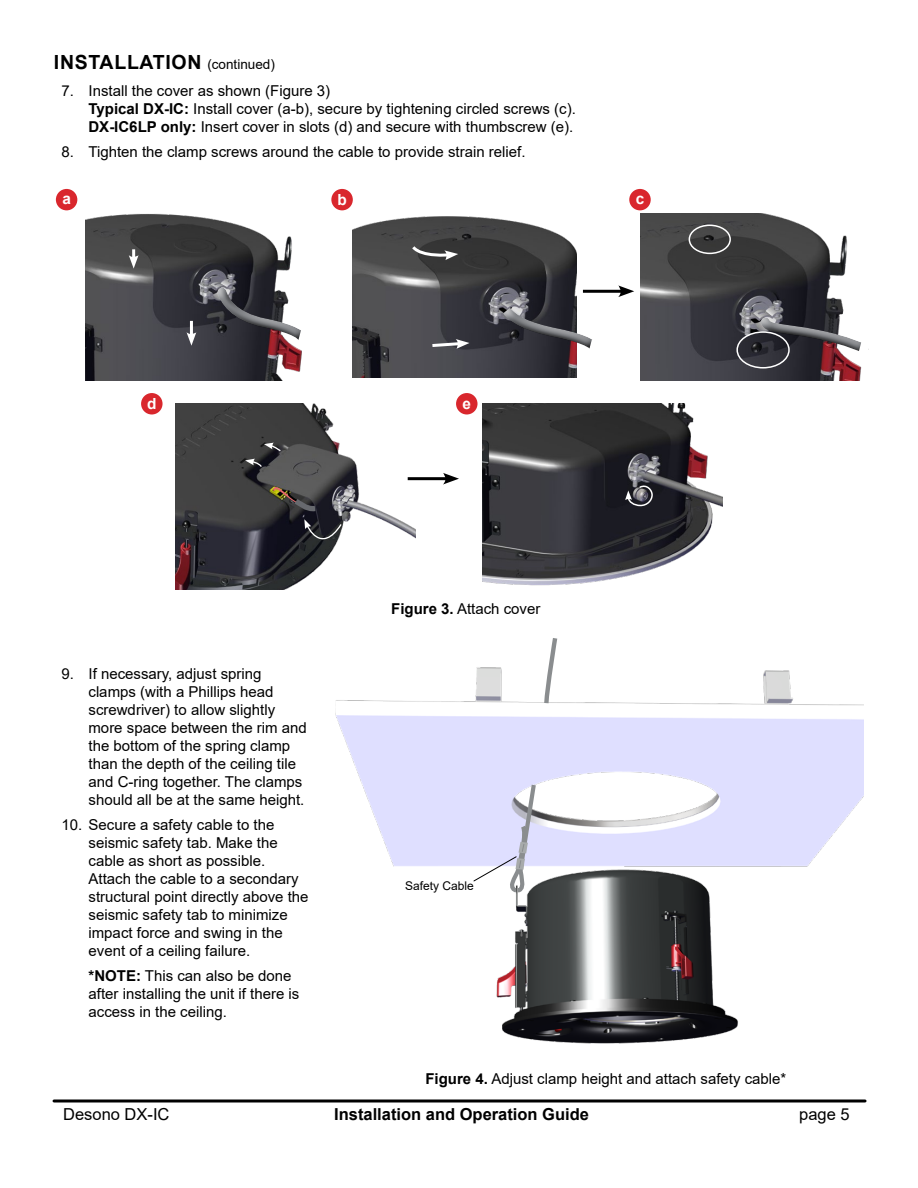
<style>
.page{position:relative;width:918px;height:1188px;background:#fff}
.page>*{position:absolute;margin:0;border:0;box-sizing:border-box;transform-origin:0 0}
.Heading__1__13pt_Bol{font:700 19.5px "Arial";letter-spacing:.035em;color:#000}
.t1{font:700 16.5px "Arial";color:#000}
.t2{font:16.5px "Arial";color:#000}
.Heading_Centr_14pt{font:700 15.3px "Arial";color:#fff}
.Notes_w__Bold_10pt{font:15px/18px "Arial";color:#000}
.caption-figures{font:15px "Arial";color:#000}
.Callout_8pt_R{font:12px "Arial";color:#000}
.s1{font-weight:400;font-size:13.5px}
.s2{font-weight:700}
</style>
<div class="page">
<hr style="left:54px;top:1100px;width:811px;height:2px;background:#000">
<img style="left:640px;top:214px;width:222px;height:166px">
<div style="left:736px;top:331px;width:54px;height:38px;border:2px solid #fff;border-radius:50%"></div>
<div style="left:689px;top:225px;width:42px;height:29px;border:2px solid #fff;border-radius:50%"></div>
<svg style="left:759px;top:315px;width:110px;height:43px"></svg>
<div style="left:56px;top:189px;width:21px;height:21px;background:#d9272d;border-radius:50%"></div>
<div style="left:331px;top:189px;width:22px;height:21px;background:#d9272d;border-radius:50%"></div>
<div style="left:141px;top:393px;width:22px;height:22px;background:#d9272d;border-radius:50%"></div>
<div style="left:456px;top:393px;width:22px;height:22px;background:#d9272d;border-radius:50%"></div>
<div style="left:629px;top:189px;width:22px;height:21px;background:#d9272d;border-radius:50%"></div>
<img style="left:335px;top:667px;width:529px;height:377px">
<svg style="left:542px;top:638px;width:17px;height:70px"></svg>
<svg style="left:473px;top:781px;width:65px;height:113px"></svg>
<img style="left:482px;top:404px;width:240px;height:182px">
<svg style="left:625px;top:484px;width:29px;height:23px"></svg>
<img style="left:353px;top:216px;width:223px;height:162px">
<svg style="left:409px;top:243px;width:49px;height:17px"></svg>
<svg style="left:429px;top:339px;width:40px;height:10px"></svg>
<svg style="left:501px;top:306px;width:91px;height:50px;background:#5c595f"></svg>
<img style="left:85px;top:213px;width:217px;height:167px">
<hr style="left:190px;top:321px;width:3px;height:15px;background:#fff">
<svg style="left:187px;top:332px;width:9px;height:14px"></svg>
<svg style="left:129px;top:249px;width:10px;height:20px"></svg>
<svg style="left:214px;top:285px;width:88px;height:61px"></svg>
<hr style="left:583px;top:290px;width:41px;height:3px;background:#000">
<svg style="left:618px;top:285px;width:16px;height:12px"></svg>
<hr style="left:408px;top:477px;width:41px;height:3px;background:#000">
<svg style="left:443px;top:473px;width:16px;height:12px"></svg>
<img style="left:176px;top:404px;width:240px;height:186px">
<svg style="left:272px;top:484px;width:49px;height:29px"></svg>
<svg style="left:264px;top:443px;width:18px;height:10px"></svg>
<svg style="left:245px;top:459px;width:18px;height:9px"></svg>
<svg style="left:304px;top:519px;width:39px;height:37px"></svg>
<p class="Heading__1__13pt_Bol" style="left:54px;top:49px;width:222px">INSTALLATION <span class="s1">(continued)</span></p>
<p class="Notes_w__Bold_10pt" style="left:88px;top:82px;width:489px;text-indent:-27px">7. Install the cover as shown (Figure 3)<br><span class="s2">Typical DX-IC:</span> Install cover (a-b), secure by tightening circled screws (c).<br><span class="s2">DX-IC6LP only:</span> Insert cover in slots (d) and secure with thumbscrew (e).</p>
<p class="Notes_w__Bold_10pt" style="left:62px;top:143px;width:466px">8. Tighten the clamp screws around the cable to provide strain relief.</p>
<p class="Heading_Centr_14pt" style="left:62px;top:188px;width:10px">a</p>
<p class="Heading_Centr_14pt" style="left:337px;top:189px;width:11px">b</p>
<p class="Heading_Centr_14pt" style="left:636px;top:188px;width:10px">c</p>
<p class="Heading_Centr_14pt" style="left:147px;top:393px;width:11px">d</p>
<p class="Heading_Centr_14pt" style="left:463px;top:393px;width:10px">e</p>
<p class="Notes_w__Bold_10pt" style="left:88px;top:665px;width:220px;text-indent:-27px">9. If necessary, adjust spring clamps (with a Phillips head screwdriver) to allow slightly more space between the rim and the bottom of the spring clamp than the depth of the ceiling tile and C-ring together. The clamps should all be at the same height.</p>
<p class="Notes_w__Bold_10pt" style="left:88px;top:815px;width:222px;text-indent:-27px">10. Secure a safety cable to the seismic safety tab. Make the cable as short as possible.<br>Attach the cable to a secondary structural point directly above the seismic safety tab to minimize impact force and swing in the event of a ceiling failure.</p>
<p class="Notes_w__Bold_10pt" style="left:88px;top:966px;width:212px"><span class="s2">*NOTE:</span> This can also be done after installing the unit if there is access in the ceiling.</p>
<p class="caption-figures" style="left:391px;top:599px;width:151px"><span class="s2">Figure 3.</span> Attach cover</p>
<p class="Callout_8pt_R" style="left:405px;top:878px;width:70px">Safety Cable</p>
<p class="caption-figures" style="left:425px;top:1069px;width:363px"><span class="s2">Figure 4.</span> Adjust clamp height and attach safety cable*</p>
<p class="t2" style="left:63px;top:1102px;width:108px">Desono DX-IC</p>
<p class="t1" style="left:334px;top:1102px;width:256px">Installation and Operation Guide</p>
<p class="t2" style="left:799px;top:1102px;width:52px">page 5</p>
</div>
